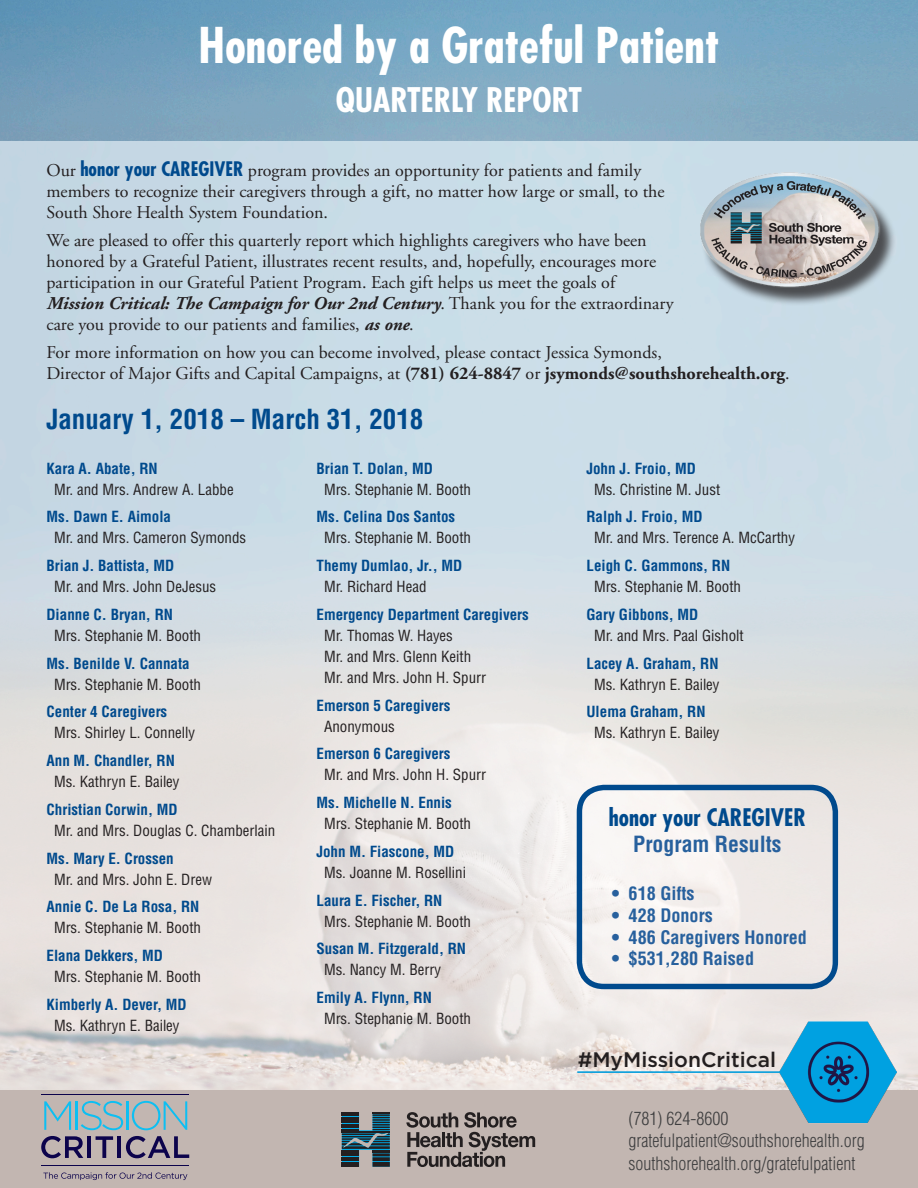
<style>
.page{position:relative;width:918px;height:1188px;background:#fff}
.page>*{position:absolute;margin:0;border:0;box-sizing:border-box;transform-origin:0 0}
.Main_Helv_Body_9_11{font:700 condensed 48px "Futura";color:#fff}
.Main_Helv_Body_9_11-2{font:700 condensed 33px "Futura";color:#fff}
.Main_Helv_Body_9_11-3{font:700 condensed 27px "Helvetica";color:#004a8d}
.t1{font:700 condensed 23.55px "Futura";color:#004a8d}
.t2{font:700 condensed 21.75px "Helvetica";color:#27609d}
.t3{font:500 21px "Gotham";color:#231f20}
.t4{font:700 condensed 18.15px "Helvetica";color:#27609d}
.Main_Helv_Body_9_11-4{font:18px/21px "Adobe Garamond";color:#231f20}
.t5{font:300 condensed 18px "Helvetica";color:#3e3e3f}
.Main_Helv_Body_9_11-5{font:condensed 15px/21px "Helvetica";color:#231f20}
.Main_Helv_Body_9_11-6{font:700 condensed 15px/21px "Helvetica";color:#004a8d}
.s1{font-family:"Futura";font-weight:700;font-stretch:condensed;font-size:19.5px;color:#004a8d}
.s2{font-weight:700;font-style:italic}
.s3{font-weight:700}
.s4{font-weight:700;color:#004a8d}
.s5{font-weight:400;color:#231f20}
</style>
<div class="page">
<img style="left:0;top:140px;width:918px;height:951px">
<div style="left:0;top:1091px;width:918px;height:97px;background:#c2b6b1"></div>
<svg style="left:406px;top:1112px;width:129px;height:55px"></svg>
<svg style="left:342px;top:1112px;width:48px;height:55px"></svg>
<img style="left:0;top:0;width:918px;height:140px">
<div style="left:577px;top:785px;width:261px;height:204px;border:5px solid #004a8d;border-radius:25px"></div>
<div style="left:701px;top:177px;width:195px;height:129px;background:#231f20;opacity:.75"></div>
<img style="left:698px;top:170px;width:184px;height:120px">
<svg style="left:43px;top:1172px;width:144px;height:8px"></svg>
<hr style="left:42px;top:1165px;width:147px;height:1px;background:#0c034c">
<svg style="left:41px;top:1136px;width:42px;height:22px"></svg>
<hr style="left:88px;top:1136px;width:3px;height:22px;background:#0c034c">
<svg style="left:96px;top:1136px;width:17px;height:22px"></svg>
<hr style="left:117px;top:1136px;width:4px;height:22px;background:#0c034c">
<svg style="left:126px;top:1136px;width:63px;height:22px"></svg>
<svg style="left:44px;top:1101px;width:27px;height:29px"></svg>
<hr style="left:76px;top:1101px;width:2px;height:29px;background:#0dbff2">
<svg style="left:81px;top:1101px;width:42px;height:29px"></svg>
<hr style="left:126px;top:1101px;width:2px;height:29px;background:#0dbff2">
<svg style="left:132px;top:1101px;width:55px;height:29px"></svg>
<hr style="left:42px;top:1094px;width:147px;height:1px;background:#0c034c">
<img style="left:780px;top:1017px;width:116px;height:106px">
<hr style="left:577px;top:1071px;width:203px;height:2px;background:#0ca0dc">
<p class="Main_Helv_Body_9_11" style="left:198px;top:14px;width:523px">Honored by a Grateful Patient</p>
<p class="Main_Helv_Body_9_11-2" style="left:336px;top:78px;width:248px">QUARTERLY REPORT</p>
<p class="Main_Helv_Body_9_11-4" style="left:46px;top:160px;width:620px">Our <span class="s1">honor your CAREGIVER</span> program provides an opportunity for patients and family members to recognize their caregivers through a gift, no matter how large or small, to the<br>South Shore Health System Foundation.</p>
<p class="Main_Helv_Body_9_11-4" style="left:46px;top:230px;width:629px">We are pleased to offer this quarterly report which highlights caregivers who have been honored by a Grateful Patient, illustrates recent results, and, hopefully, encourages more participation in our Grateful Patient Program. Each gift helps us meet the goals of <span class="s2">Mission Critical: The Campaign for Our 2nd Century</span>. Thank you for the extraordinary care you provide to our patients and families, <span class="s2">as one</span>.</p>
<p class="Main_Helv_Body_9_11-4" style="left:46px;top:342px;width:745px">For more information on how you can become involved, please contact Jessica Symonds,<br>Director of Major Gifts and Capital Campaigns, at <span class="s3">(781) 624-8847</span> or <span class="s3">jsymonds@southshorehealth.org</span>.</p>
<p class="Main_Helv_Body_9_11-3" style="left:46px;top:403px;width:378px">January 1, 2018 – March 31, 2018</p>
<p class="Main_Helv_Body_9_11-5" style="left:54px;top:457px;width:181px;text-indent:-8px"><span class="s4">Kara A. Abate, RN<br></span>Mr. and Mrs. Andrew A. Labbe</p>
<p class="Main_Helv_Body_9_11-5" style="left:54px;top:506px;width:194px;text-indent:-8px"><span class="s4">Ms. Dawn E. Aimola<br></span>Mr. and Mrs. Cameron Symonds</p>
<p class="Main_Helv_Body_9_11-5" style="left:54px;top:555px;width:164px;text-indent:-8px"><span class="s4">Brian J. Battista, MD<br></span>Mr. and Mrs. John DeJesus</p>
<p class="Main_Helv_Body_9_11-5" style="left:54px;top:604px;width:149px;text-indent:-8px"><span class="s4">Dianne C. Bryan, RN<br></span>Mrs. Stephanie M. Booth</p>
<p class="Main_Helv_Body_9_11-5" style="left:54px;top:652px;width:149px;text-indent:-8px"><span class="s4">Ms. Benilde V. Cannata<br></span>Mrs. Stephanie M. Booth</p>
<p class="Main_Helv_Body_9_11-5" style="left:54px;top:701px;width:143px;text-indent:-8px"><span class="s4">Center 4 Caregivers<br></span>Mrs. Shirley L. Connelly</p>
<p class="Main_Helv_Body_9_11-5" style="left:46px;top:750px;width:135px;text-align:center"><span class="s4">Ann M. Chandler, RN<br></span>Ms. Kathryn E. Bailey</p>
<p class="Main_Helv_Body_9_11-5" style="left:54px;top:799px;width:223px;text-indent:-8px"><span class="s4">Christian Corwin, MD<br></span>Mr. and Mrs. Douglas C. Chamberlain</p>
<p class="Main_Helv_Body_9_11-5" style="left:54px;top:847px;width:160px;text-indent:-8px"><span class="s4">Ms. Mary E. Crossen<br></span>Mr. and Mrs. John E. Drew</p>
<p class="Main_Helv_Body_9_11-5" style="left:46px;top:896px;width:156px;text-align:center"><span class="s4">Annie C. De La Rosa, RN<br></span>Mrs. Stephanie M. Booth</p>
<p class="Main_Helv_Body_9_11-5" style="left:54px;top:945px;width:149px;text-indent:-8px"><span class="s4">Elana Dekkers, MD<br></span>Mrs. Stephanie M. Booth</p>
<p class="Main_Helv_Body_9_11-6" style="left:46px;top:994px;width:142px;text-align:center">Kimberly A. Dever, MD<br><span class="s5">Ms. Kathryn E. Bailey</span></p>
<p class="Main_Helv_Body_9_11-5" style="left:324px;top:457px;width:149px;text-indent:-8px"><span class="s4">Brian T. Dolan, MD<br></span>Mrs. Stephanie M. Booth</p>
<p class="Main_Helv_Body_9_11-5" style="left:324px;top:506px;width:149px;text-indent:-8px"><span class="s4">Ms. Celina Dos Santos<br></span>Mrs. Stephanie M. Booth</p>
<p class="Main_Helv_Body_9_11-6" style="left:324px;top:555px;width:140px;text-indent:-8px">Themy Dumlao, Jr., MD<br><span class="s5">Mr. Richard Head</span></p>
<p class="Main_Helv_Body_9_11-5" style="left:324px;top:604px;width:206px;text-indent:-8px"><span class="s4">Emergency Department Caregivers<br></span>Mr. Thomas W. Hayes<br>Mr. and Mrs. Glenn Keith<br>Mr. and Mrs. John H. Spurr</p>
<p class="Main_Helv_Body_9_11-6" style="left:324px;top:694px;width:128px;text-indent:-8px">Emerson 5 Caregivers<br><span class="s5">Anonymous</span></p>
<p class="Main_Helv_Body_9_11-5" style="left:324px;top:743px;width:164px;text-indent:-8px"><span class="s4">Emerson 6 Caregivers<br></span>Mr. and Mrs. John H. Spurr</p>
<p class="Main_Helv_Body_9_11-5" style="left:324px;top:792px;width:149px;text-indent:-8px"><span class="s4">Ms. Michelle N. Ennis<br></span>Mrs. Stephanie M. Booth</p>
<p class="Main_Helv_Body_9_11-5" style="left:324px;top:841px;width:144px;text-indent:-8px"><span class="s4">John M. Fiascone, MD<br></span>Ms. Joanne M. Rosellini</p>
<p class="Main_Helv_Body_9_11-5" style="left:324px;top:889px;width:149px;text-indent:-8px"><span class="s4">Laura E. Fischer, RN<br></span>Mrs. Stephanie M. Booth</p>
<p class="Main_Helv_Body_9_11-6" style="left:324px;top:938px;width:144px;text-indent:-8px">Susan M. Fitzgerald, RN<br><span class="s5">Ms. Nancy M. Berry</span></p>
<p class="Main_Helv_Body_9_11-5" style="left:324px;top:987px;width:149px;text-indent:-8px"><span class="s4">Emily A. Flynn, RN<br></span>Mrs. Stephanie M. Booth</p>
<p class="Main_Helv_Body_9_11-5" style="left:594px;top:457px;width:128px;text-indent:-8px"><span class="s4">John J. Froio, MD<br></span>Ms. Christine M. Just</p>
<p class="Main_Helv_Body_9_11-5" style="left:594px;top:506px;width:203px;text-indent:-8px"><span class="s4">Ralph J. Froio, MD<br></span>Mr. and Mrs. Terence A. McCarthy</p>
<p class="Main_Helv_Body_9_11-5" style="left:594px;top:555px;width:149px;text-indent:-8px"><span class="s4">Leigh C. Gammons, RN<br></span>Mrs. Stephanie M. Booth</p>
<p class="Main_Helv_Body_9_11-5" style="left:594px;top:604px;width:151px;text-indent:-8px"><span class="s4">Gary Gibbons, MD<br></span>Mr. and Mrs. Paal Gisholt</p>
<p class="Main_Helv_Body_9_11-5" style="left:586px;top:652px;width:135px;text-align:center"><span class="s4">Lacey A. Graham, RN<br></span>Ms. Kathryn E. Bailey</p>
<p class="Main_Helv_Body_9_11-5" style="left:594px;top:701px;width:127px;text-indent:-8px"><span class="s4">Ulema Graham, RN<br></span>Ms. Kathryn E. Bailey</p>
<p class="t1" style="left:609px;top:802px;width:199px">honor your CAREGIVER</p>
<p class="t2" style="left:633px;top:831px;width:150px">Program Results</p>
<p class="t4" style="left:612px;top:882px;width:84px">• 618 Gifts</p>
<p class="t4" style="left:612px;top:904px;width:102px">• 428 Donors</p>
<p class="t4" style="left:612px;top:926px;width:197px">• 486 Caregivers Honored</p>
<p class="t4" style="left:612px;top:948px;width:144px">• $531,280 Raised</p>
<p class="t3" style="left:578px;top:1045px;width:200px">#MyMissionCritical</p>
<p class="t5" style="left:629px;top:1108px;width:101px">(781) 624-8600</p>
<p class="t5" style="left:629px;top:1130px;width:238px">gratefulpatient@southshorehealth.org</p>
<p class="t5" style="left:629px;top:1153px;width:228px">southshorehealth.org/gratefulpatient</p>
</div>
